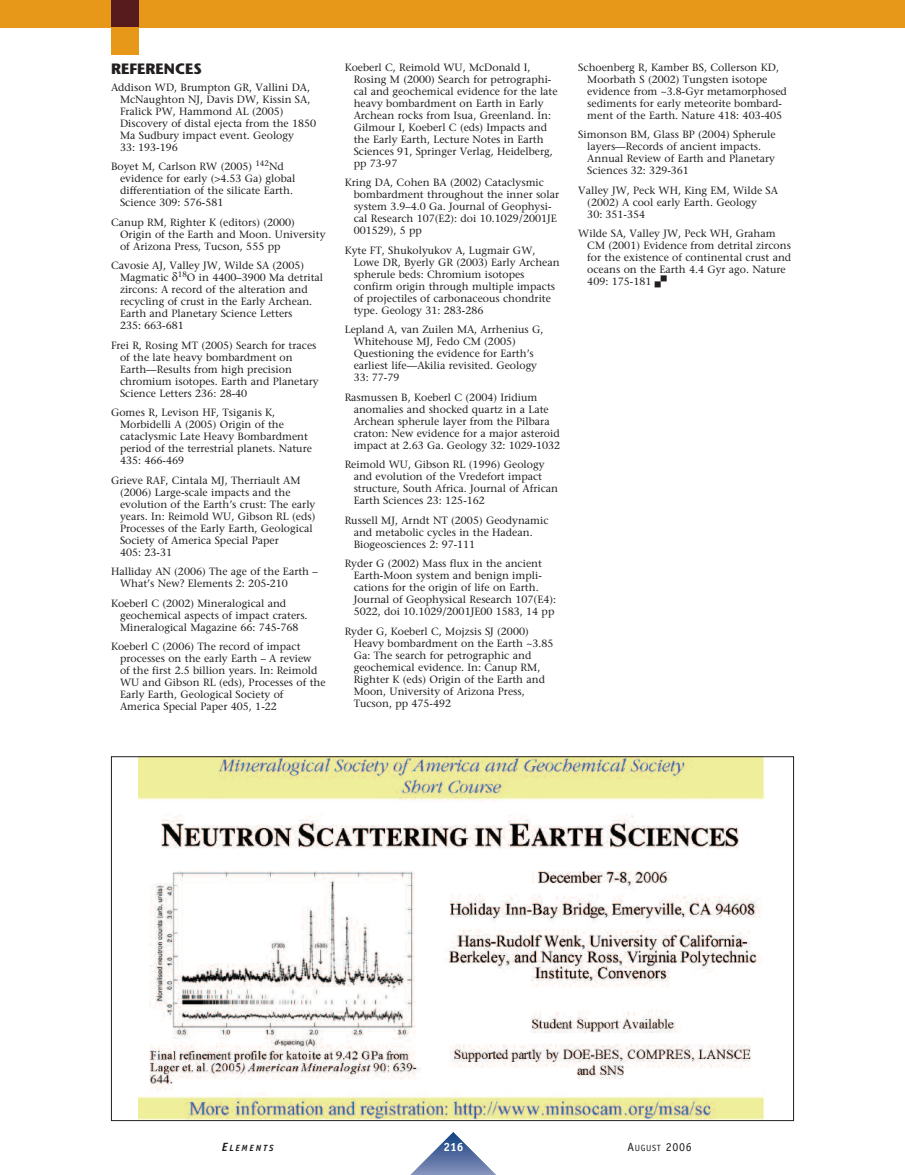
<style>
.page{position:relative;width:905px;height:1175px;background:#fff}
.page>*{position:absolute;margin:0;border:0;box-sizing:border-box;transform-origin:0 0}
.t1{font:700 15px "Stone Sans";color:#231f20}
.t2{font:12px "Officina Sans";color:#231f20}
.t3{font:700 12px "Officina Sans";color:#fff}
.t4{font:10.5px/12px "Stone Serif";color:#231f20}
.t5{font:italic 700 9px "Officina Sans";letter-spacing:.2em;color:#231f20}
.s1{font-size:12px}
.s2{font-size:9px}
</style>
<div class="page">
<hr style="left:397px;top:1174px;width:112px;height:1px;background:#8494bd">
<hr style="left:397px;top:1173px;width:112px;height:1px;background:#8191bb">
<hr style="left:397px;top:1172px;width:112px;height:1px;background:#7e8eb9">
<hr style="left:397px;top:1171px;width:112px;height:1px;background:#7b8cb7">
<hr style="left:397px;top:1170px;width:112px;height:1px;background:#7889b6">
<hr style="left:397px;top:1169px;width:112px;height:1px;background:#7587b4">
<hr style="left:397px;top:1168px;width:112px;height:1px;background:#7284b2">
<hr style="left:397px;top:1167px;width:112px;height:1px;background:#7082b0">
<hr style="left:397px;top:1166px;width:112px;height:1px;background:#6c80af">
<hr style="left:397px;top:1165px;width:112px;height:1px;background:#697dad">
<hr style="left:397px;top:1164px;width:112px;height:1px;background:#667bab">
<hr style="left:397px;top:1163px;width:112px;height:1px;background:#6378aa">
<hr style="left:397px;top:1162px;width:112px;height:1px;background:#6277a8">
<hr style="left:397px;top:1161px;width:112px;height:1px;background:#5e74a7">
<hr style="left:397px;top:1160px;width:112px;height:1px;background:#5c72a6">
<hr style="left:397px;top:1159px;width:112px;height:1px;background:#596fa4">
<hr style="left:397px;top:1158px;width:112px;height:1px;background:#576ea2">
<hr style="left:397px;top:1157px;width:112px;height:1px;background:#546ba1">
<hr style="left:397px;top:1156px;width:112px;height:1px;background:#516aa0">
<hr style="left:397px;top:1155px;width:112px;height:1px;background:#4e679e">
<hr style="left:397px;top:1154px;width:112px;height:1px;background:#4b669c">
<hr style="left:397px;top:1153px;width:112px;height:1px;background:#47639b">
<hr style="left:397px;top:1152px;width:112px;height:1px;background:#45629a">
<hr style="left:397px;top:1151px;width:112px;height:1px;background:#426098">
<hr style="left:397px;top:1150px;width:112px;height:1px;background:#405e97">
<hr style="left:397px;top:1149px;width:112px;height:1px;background:#3d5c95">
<hr style="left:397px;top:1148px;width:112px;height:1px;background:#385b94">
<hr style="left:397px;top:1147px;width:112px;height:1px;background:#325993">
<hr style="left:397px;top:1146px;width:112px;height:1px;background:#335791">
<hr style="left:397px;top:1145px;width:112px;height:1px;background:#2f5590">
<hr style="left:397px;top:1144px;width:112px;height:1px;background:#25538f">
<hr style="left:397px;top:1143px;width:112px;height:1px;background:#23518d">
<hr style="left:397px;top:1142px;width:112px;height:1px;background:#21508c">
<hr style="left:397px;top:1141px;width:112px;height:1px;background:#204e8b">
<hr style="left:397px;top:1140px;width:112px;height:1px;background:#1e4c8a">
<hr style="left:397px;top:1139px;width:112px;height:1px;background:#1b4b88">
<hr style="left:397px;top:1138px;width:112px;height:1px;background:#194987">
<hr style="left:397px;top:1137px;width:112px;height:1px;background:#164886">
<hr style="left:397px;top:1136px;width:112px;height:1px;background:#144684">
<hr style="left:397px;top:1135px;width:112px;height:1px;background:#114482">
<hr style="left:397px;top:1134px;width:112px;height:1px;background:#0c4282">
<hr style="left:397px;top:1133px;width:112px;height:1px;background:#0e4181">
<hr style="left:397px;top:1132px;width:112px;height:1px;background:#053f7f">
<div style="left:0;top:0;width:904px;height:27px;background:#e89818"></div>
<div style="left:111px;top:0;width:27px;height:27px;background:#571b1e"></div>
<div style="left:111px;top:27px;width:27px;height:27px;background:#e89818"></div>
<img style="left:139px;top:758px;width:625px;height:360px">
<h1 class="t1" style="left:111px;top:63px;width:92px">REFERENCES</h1>
<p class="t4" style="left:120px;top:82px;width:198px;text-indent:-9px">Addison WD, Brumpton GR, Vallini DA,<br>McNaughton NJ, Davis DW, Kissin SA,<br>Fralick PW, Hammond AL (2005)<br>Discovery of distal ejecta from the 1850<br>Ma Sudbury impact event. Geology<br>33: 193-196</p>
<p class="t4" style="left:120px;top:161px;width:177px;text-indent:-9px">Boyet M, Carlson RW (2005) <sup>142</sup>Nd evidence for early (&gt;4.53 Ga) global differentiation of the silicate Earth.<br>Science 309: 576-581</p>
<p class="t4" style="left:120px;top:217px;width:207px;text-indent:-9px">Canup RM, Righter K (editors) (2000)<br>Origin of the Earth and Moon. University of Arizona Press, Tucson, 555 pp</p>
<p class="t4" style="left:120px;top:260px;width:204px;text-indent:-9px">Cavosie AJ, Valley JW, Wilde SA (2005)<br>Magmatic <sup>18</sup>O in 4400–3900 Ma detrital zircons: A record of the alteration and recycling of crust in the Early Archean.<br>Earth and Planetary Science Letters<br>235: 663-681</p>
<p class="t4" style="left:120px;top:340px;width:200px;text-indent:-9px">Frei R, Rosing MT (2005) Search for traces of the late heavy bombardment on Earth—Results from high precision chromium isotopes. Earth and Planetary Science Letters 236: 28-40</p>
<p class="t4" style="left:120px;top:407px;width:193px;text-indent:-9px">Gomes R, Levison HF, Tsiganis K,<br>Morbidelli A (2005) Origin of the cataclysmic Late Heavy Bombardment period of the terrestrial planets. Nature<br>435: 466-469</p>
<p class="t4" style="left:120px;top:475px;width:197px;text-indent:-9px">Grieve RAF, Cintala MJ, Therriault AM (2006) Large-scale impacts and the evolution of the Earth’s crust: The early years. In: Reimold WU, Gibson RL (eds)<br>Processes of the Early Earth, Geological Society of America Special Paper<br>405: 23-31</p>
<p class="t4" style="left:120px;top:566px;width:199px;text-indent:-9px">Halliday AN (2006) The age of the Earth –<br>What’s New? Elements 2: 205-210</p>
<p class="t4" style="left:120px;top:598px;width:189px;text-indent:-9px">Koeberl C (2002) Mineralogical and geochemical aspects of impact craters.<br>Mineralogical Magazine 66: 745-768</p>
<p class="t4" style="left:120px;top:641px;width:207px;text-indent:-9px">Koeberl C (2006) The record of impact processes on the early Earth – A review<br>of the first 2.5 billion years. In: Reimold WU and Gibson RL (eds), Processes of the Early Earth, Geological Society of America Special Paper 405, 1-22</p>
<p class="t4" style="left:354px;top:62px;width:205px;text-indent:-9px">Koeberl C, Reimold WU, McDonald I, Rosing M (2000) Search for petrographi&shy;cal and geochemical evidence for the late heavy bombardment on Earth in Early Archean rocks from Isua, Greenland. In:<br>Gilmour I, Koeberl C (eds) Impacts and the Early Earth, Lecture Notes in Earth Sciences 91, Springer Verlag, Heidelberg, pp 73-97</p>
<p class="t4" style="left:354px;top:178px;width:207px;text-indent:-9px">Kring DA, Cohen BA (2002) Cataclysmic bombardment throughout the inner solar system 3.9–4.0 Ga. Journal of Geophysi&shy;cal Research 107(E2): doi 10.1029/2001JE 001529), 5 pp</p>
<p class="t4" style="left:354px;top:245px;width:207px;text-indent:-9px">Kyte FT, Shukolyukov A, Lugmair GW, Lowe DR, Byerly GR (2003) Early Archean spherule beds: Chromium isotopes confirm origin through multiple impacts of projectiles of carbonaceous chondrite type. Geology 31: 283-286</p>
<p class="t4" style="left:354px;top:325px;width:191px;text-indent:-9px">Lepland A, van Zuilen MA, Arrhenius G,<br>Whitehouse MJ, Fedo CM (2005)<br>Questioning the evidence for Earth’s earliest life—Akilia revisited. Geology<br>33: 77-79</p>
<p class="t4" style="left:354px;top:392px;width:208px;text-indent:-9px">Rasmussen B, Koeberl C (2004) Iridium anomalies and shocked quartz in a Late Archean spherule layer from the Pilbara craton: New evidence for a major asteroid impact at 2.63 Ga. Geology 32: 1029-1032</p>
<p class="t4" style="left:354px;top:460px;width:206px;text-indent:-9px">Reimold WU, Gibson RL (1996) Geology and evolution of the Vredefort impact structure, South Africa. Journal of African Earth Sciences 23: 125-162</p>
<p class="t4" style="left:354px;top:515px;width:196px;text-indent:-9px">Russell MJ, Arndt NT (2005) Geodynamic and metabolic cycles in the Hadean.<br>Biogeosciences 2: 97-111</p>
<p class="t4" style="left:354px;top:559px;width:204px;text-indent:-9px">Ryder G (2002) Mass flux in the ancient Earth-Moon system and benign impli&shy;cations for the origin of life on Earth.<br>Journal of Geophysical Research 107(E4):<br>5022, doi 10.1029/2001JE00 1583, 14 pp</p>
<p class="t4" style="left:354px;top:626px;width:201px;text-indent:-9px">Ryder G, Koeberl C, Mojzsis SJ (2000)<br>Heavy bombardment on the Earth ~3.85<br>Ga: The search for petrographic and geochemical evidence. In: Canup RM, Righter K (eds) Origin of the Earth and Moon, University of Arizona Press, Tucson, pp 475-492</p>
<p class="t4" style="left:587px;top:62px;width:201px;text-indent:-9px">Schoenberg R, Kamber BS, Collerson KD, Moorbath S (2002) Tungsten isotope evidence from ~3.8-Gyr metamorphosed sediments for early meteorite bombard&shy;ment of the Earth. Nature 418: 403-405</p>
<p class="t4" style="left:587px;top:130px;width:190px;text-indent:-9px">Simonson BM, Glass BP (2004) Spherule layers—Records of ancient impacts.<br>Annual Review of Earth and Planetary Sciences 32: 329-361</p>
<p class="t4" style="left:587px;top:185px;width:192px;text-indent:-9px">Valley JW, Peck WH, King EM, Wilde SA (2002) A cool early Earth. Geology<br>30: 351-354</p>
<p class="t4" style="left:587px;top:229px;width:205px;text-indent:-9px">Wilde SA, Valley JW, Peck WH, Graham CM (2001) Evidence from detrital zircons for the existence of continental crust and oceans on the Earth 4.4 Gyr ago. Nature 409: 175-181</p>
<p class="t5" style="left:222px;top:1144px;width:53px"><span class="s1">E</span>LEMENTS</p>
<p class="t3" style="left:443px;top:1142px;width:22px">216</p>
<p class="t2" style="left:627px;top:1142px;width:66px">A<span class="s2">UGUST</span> 2006</p>
</div>
